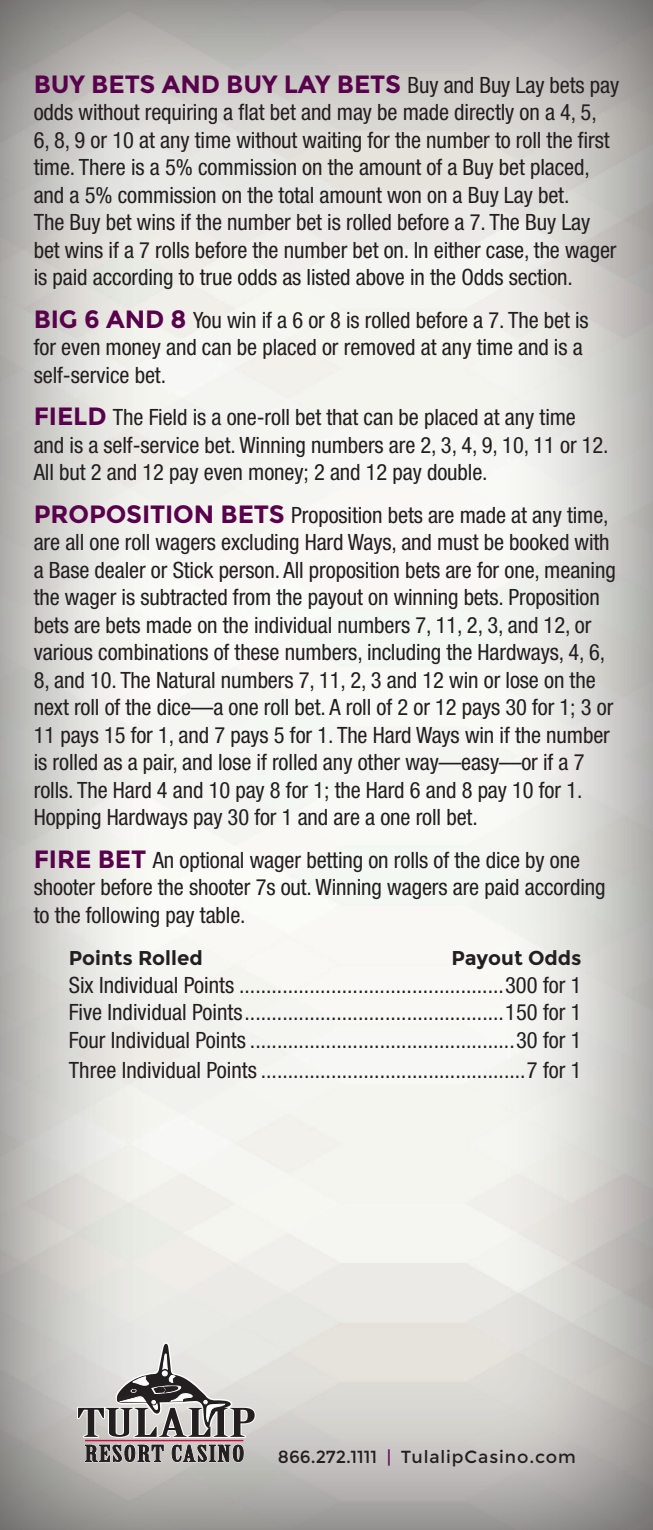
<style>
.page{position:relative;width:653px;height:1530px;background:#fff}
.page>*{position:absolute;margin:0;border:0;box-sizing:border-box;transform-origin:0 0}
.t1{font:700 25px "Montserrat";letter-spacing:-.005em;color:#59004d}
.t2{font:condensed 22.5px/27.5px "Helvetica Neue LT Std";letter-spacing:-.005em;color:#231f20}
.t3{font:700 20px "Montserrat";color:#231f20}
.t4{font:17.5px "Montserrat";letter-spacing:.05em;color:#231f20}
.s1{font-family:"Helvetica Neue LT Std";font-weight:400;font-stretch:condensed;font-size:22.5px;color:#231f20}
.s2{font-family:"Montserrat";font-weight:700;font-stretch:normal;font-size:25px;color:#59004d}
.s3{color:#59004d}
</style>
<div class="page">
<div style="left:0;top:0;width:652px;height:1530px;background:#231f20;opacity:.75"></div>
<svg style="left:76px;top:1343px;width:180px;height:184px;background:#adaaa8"></svg>
<p class="t1" style="left:34px;top:69px;width:586px">BUY BETS AND BUY LAY BETS <span class="s1">Buy and Buy Lay bets pay</span></p>
<p class="t2" style="left:34px;top:98px;width:584px">odds without requiring a flat bet and may be made directly on a 4, 5, 6, 8, 9 or 10 at any time without waiting for the number to roll the first time. There is a 5% commission on the amount of a Buy bet placed, and a 5% commission on the total amount won on a Buy Lay bet.<br>The Buy bet wins if the number bet is rolled before a 7. The Buy Lay bet wins if a 7 rolls before the number bet on. In either case, the wager is paid according to true odds as listed above in the Odds section.</p>
<p class="t2" style="left:34px;top:306px;width:556px"><span class="s2">BIG 6 AND 8</span> You win if a 6 or 8 is rolled before a 7. The bet is for even money and can be placed or removed at any time and is a self-service bet.</p>
<p class="t2" style="left:34px;top:403px;width:576px"><span class="s2">FIELD</span> The Field is a one-roll bet that can be placed at any time and is a self-service bet. Winning numbers are 2, 3, 4, 9, 10, 11 or 12.<br>All but 2 and 12 pay even money; 2 and 12 pay double.</p>
<p class="t2" style="left:34px;top:501px;width:583px"><span class="s2">PROPOSITION BETS</span> Proposition bets are made at any time, are all one roll wagers excluding Hard Ways, and must be booked with a Base dealer or Stick person. All proposition bets are for one, meaning the wager is subtracted from the payout on winning bets. Proposition bets are bets made on the individual numbers 7, 11, 2, 3, and 12, or various combinations of these numbers, including the Hardways, 4, 6, 8, and 10. The Natural numbers 7, 11, 2, 3 and 12 win or lose on the next roll of the dice—a one roll bet. A roll of 2 or 12 pays 30 for 1; 3 or 11 pays 15 for 1, and 7 pays 5 for 1. The Hard Ways win if the number is rolled as a pair, and lose if rolled any other way—easy—or if a 7 rolls. The Hard 4 and 10 pay 8 for 1; the Hard 6 and 8 pay 10 for 1.<br>Hopping Hardways pay 30 for 1 and are a one roll bet.</p>
<p class="t2" style="left:34px;top:846px;width:573px"><span class="s2">FIRE BET</span> An optional wager betting on rolls of the dice by one shooter before the shooter 7s out. Winning wagers are paid according to the following pay table.</p>
<p class="t3" style="left:69px;top:946px;width:135px">Points Rolled</p>
<p class="t3" style="left:451px;top:946px;width:132px">Payout Odds</p>
<p class="t2" style="left:69px;top:971px;width:514px;text-align:justify">Six Individual Points .................................................300 for 1<br>Five Individual Points................................................150 for 1<br>Four Individual Points .................................................30 for 1</p>
<p class="t2" style="left:69px;top:1056px;width:514px">Three Individual Points .................................................7 for 1</p>
<p class="t4" style="left:278px;top:1446px;width:299px">866.272.1111 <span class="s3">|</span> TulalipCasino.com</p>
</div>
